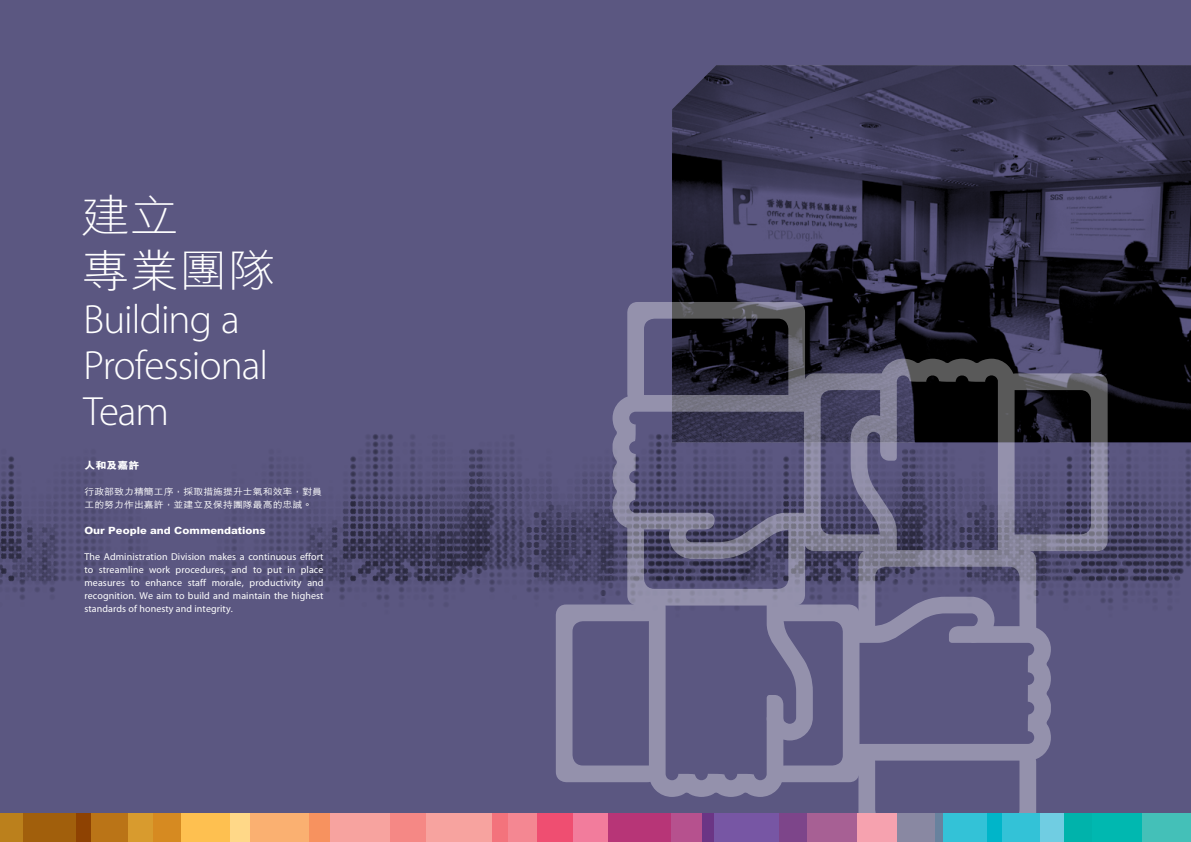
<style>
.page{position:relative;width:1191px;height:842px;background:#5b5781}
.page>*{position:absolute;margin:0;border:0;box-sizing:border-box;transform-origin:0 0}
.t1{font:300 44.5px "M Hei HK";color:#fff;scale:1.1 1}
.t2{font:300 41px/46px "Myriad Pro";letter-spacing:-.025em;color:#fff}
.t3{font:10px/13px "Myriad Pro";letter-spacing:.01em;color:#fff;text-align:justify}
.t4{font:800 10px "M Hei HK";color:#fff;scale:1.1 1}
.t5{font:500 9px/13px "M Hei HK";color:#fff;scale:1.1 1}
</style>
<div class="page">
<svg style="left:672px;top:65px;width:519px;height:355px"></svg>
<img style="left:218px;top:434px;width:338px;height:214px">
<img style="left:0;top:456px;width:147px;height:144px">
<img style="left:1107px;top:420px;width:84px;height:189px">
<svg style="left:556px;top:302px;width:551px;height:512px"></svg>
<div style="left:856px;top:814px;width:41px;height:28px;background:#f6a2af"></div>
<div style="left:806px;top:814px;width:50px;height:28px;background:#a76094"></div>
<div style="left:713px;top:814px;width:66px;height:28px;background:#7756a4"></div>
<div style="left:779px;top:814px;width:27px;height:28px;background:#7d458a"></div>
<div style="left:1141px;top:814px;width:50px;height:28px;background:#44c0b8"></div>
<div style="left:573px;top:814px;width:35px;height:28px;background:#f27c9c"></div>
<div style="left:507px;top:814px;width:30px;height:28px;background:#f48792"></div>
<div style="left:537px;top:814px;width:36px;height:28px;background:#ef4e71"></div>
<div style="left:367px;top:814px;width:23px;height:28px;background:#f7a39f"></div>
<div style="left:329px;top:814px;width:38px;height:28px;background:#f7a39f"></div>
<div style="left:426px;top:814px;width:66px;height:28px;background:#f7a39f"></div>
<div style="left:492px;top:814px;width:15px;height:28px;background:#f3737c"></div>
<div style="left:390px;top:814px;width:36px;height:28px;background:#f58885"></div>
<div style="left:230px;top:814px;width:20px;height:28px;background:#ffd888"></div>
<div style="left:250px;top:814px;width:59px;height:28px;background:#fab071"></div>
<div style="left:309px;top:814px;width:20px;height:28px;background:#f7925f"></div>
<div style="left:180px;top:814px;width:50px;height:28px;background:#fec050"></div>
<div style="left:0;top:814px;width:23px;height:28px;background:#bb801c"></div>
<div style="left:23px;top:814px;width:53px;height:28px;background:#a15f0c"></div>
<div style="left:128px;top:814px;width:25px;height:28px;background:#d89b2e"></div>
<div style="left:153px;top:814px;width:27px;height:28px;background:#d68a21"></div>
<div style="left:90px;top:814px;width:38px;height:28px;background:#ba7417"></div>
<div style="left:76px;top:814px;width:14px;height:28px;background:#8e4202"></div>
<div style="left:1092px;top:814px;width:49px;height:28px;background:#00b8b0"></div>
<div style="left:897px;top:814px;width:38px;height:28px;background:#8988a2"></div>
<div style="left:942px;top:814px;width:45px;height:28px;background:#33c2d7"></div>
<div style="left:935px;top:814px;width:7px;height:28px;background:#68829e"></div>
<div style="left:1039px;top:814px;width:25px;height:28px;background:#70cde2"></div>
<div style="left:1064px;top:814px;width:28px;height:28px;background:#00b3ab"></div>
<div style="left:1002px;top:814px;width:37px;height:28px;background:#33c2d7"></div>
<div style="left:987px;top:814px;width:15px;height:28px;background:#00b5c9"></div>
<div style="left:671px;top:814px;width:31px;height:28px;background:#b6518e"></div>
<div style="left:702px;top:814px;width:11px;height:28px;background:#6b3585"></div>
<div style="left:608px;top:814px;width:63px;height:28px;background:#b73577"></div>
<p class="t1" style="left:81px;top:185px;width:90px">建立</p>
<p class="t1" style="left:81px;top:240px;width:180px">專業團隊</p>
<p class="t2" style="left:84px;top:297px;width:186px">Building a<br>Professional<br>Team</p>
<p class="t4" style="left:84px;top:459px;width:51px">人和及嘉許</p>
<p class="t5" style="left:84px;top:485px;width:218px">行政部致力精簡工序，採取措施提升士氣和效率，對員工的努力作出嘉許，並建立及保持團隊最高的忠誠。</p>
<p class="t4" style="left:84px;top:524px;width:166px">Our People and Commendations</p>
<p class="t3" style="left:84px;top:551px;width:240px">The Administration Division makes a continuous effort to streamline work procedures, and to put in place measures to enhance staff morale, productivity and recognition. We aim to build and maintain the highest standards of honesty and integrity.</p>
</div>
